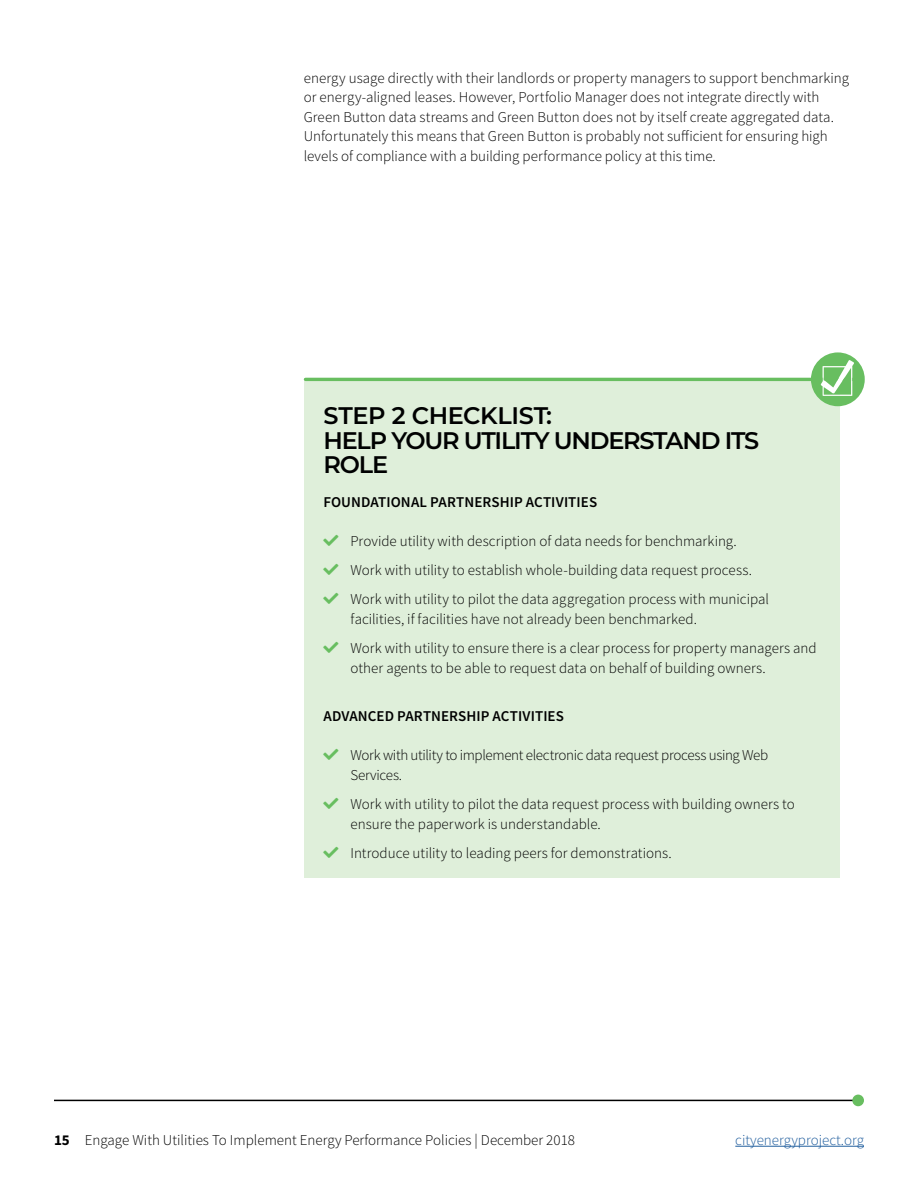
<style>
.page{position:relative;width:918px;height:1188px;background:#fff}
.page>*{position:absolute;margin:0;border:0;box-sizing:border-box;transform-origin:0 0}
.report-box-b-sub-a{font:600 24px/24.3px "Montserrat";letter-spacing:-.05em;color:#000101}
.report-body{font:300 15px/19.5px "Source Sans Pro";color:#000}
.report-body-2{font:300 15px/19.5px "Source Sans Pro";letter-spacing:-.025em;color:#000}
.report-box-a-sub-a{font:600 15px "Source Sans Pro";letter-spacing:.005em;color:#000}
.t1{font:300 15px "Source Sans Pro";color:#215e9e}
.s1{font-weight:700}
</style>
<div class="page">
<hr style="left:735px;top:1146px;width:129px;height:1px;background:#215e9e">
<hr style="left:54px;top:1100px;width:805px;height:1px;background:#000">
<div style="left:852px;top:1095px;width:12px;height:11px;background:#68be60;border-radius:50%"></div>
<div style="left:304px;top:379px;width:535px;height:499px;background:#dfefda"></div>
<hr style="left:305px;top:378px;width:547px;height:3px;background:#68be60">
<svg style="left:811px;top:352px;width:54px;height:54px"></svg>
<p class="report-body" style="left:304px;top:68px;width:547px">energy usage directly with their landlords or property managers to support benchmarking or energy-aligned leases. However, Portfolio Manager does not integrate directly with Green Button data streams and Green Button does not by itself create aggregated data.<br>Unfortunately this means that Green Button is probably not sufficient for ensuring high levels of compliance with a building performance policy at this time.</p>
<p class="report-box-b-sub-a" style="left:324px;top:402px;width:437px">STEP 2 CHECKLIST:<br>HELP YOUR UTILITY UNDERSTAND ITS<br>ROLE</p>
<p class="report-box-a-sub-a" style="left:324px;top:492px;width:275px">FOUNDATIONAL PARTNERSHIP ACTIVITIES</p>
<p class="report-body" style="left:351px;top:531px;width:388px">Provide utility with description of data needs for benchmarking.</p>
<p class="report-body" style="left:351px;top:561px;width:403px">Work with utility to establish whole-building data request process.</p>
<p class="report-body" style="left:351px;top:590px;width:420px">Work with utility to pilot the data aggregation process with municipal facilities, if facilities have not already been benchmarked.</p>
<p class="report-body" style="left:351px;top:639px;width:468px">Work with utility to ensure there is a clear process for property managers and other agents to be able to request data on behalf of building owners.</p>
<p class="report-box-a-sub-a" style="left:324px;top:707px;width:242px">ADVANCED PARTNERSHIP ACTIVITIES</p>
<p class="report-body-2" style="left:351px;top:746px;width:419px">Work with utility to implement electronic data request process using Web<br>Services.</p>
<p class="report-body" style="left:351px;top:795px;width:446px">Work with utility to pilot the data request process with building owners to ensure the paperwork is understandable.</p>
<p class="report-body" style="left:351px;top:843px;width:323px">Introduce utility to leading peers for demonstrations.</p>
<p class="report-body" style="left:54px;top:1130px;width:523px"><span class="s1">15</span> Engage With Utilities To Implement Energy Performance Policies | December 2018</p>
<p class="t1" style="left:735px;top:1131px;width:130px">cityenergyproject.org</p>
</div>
